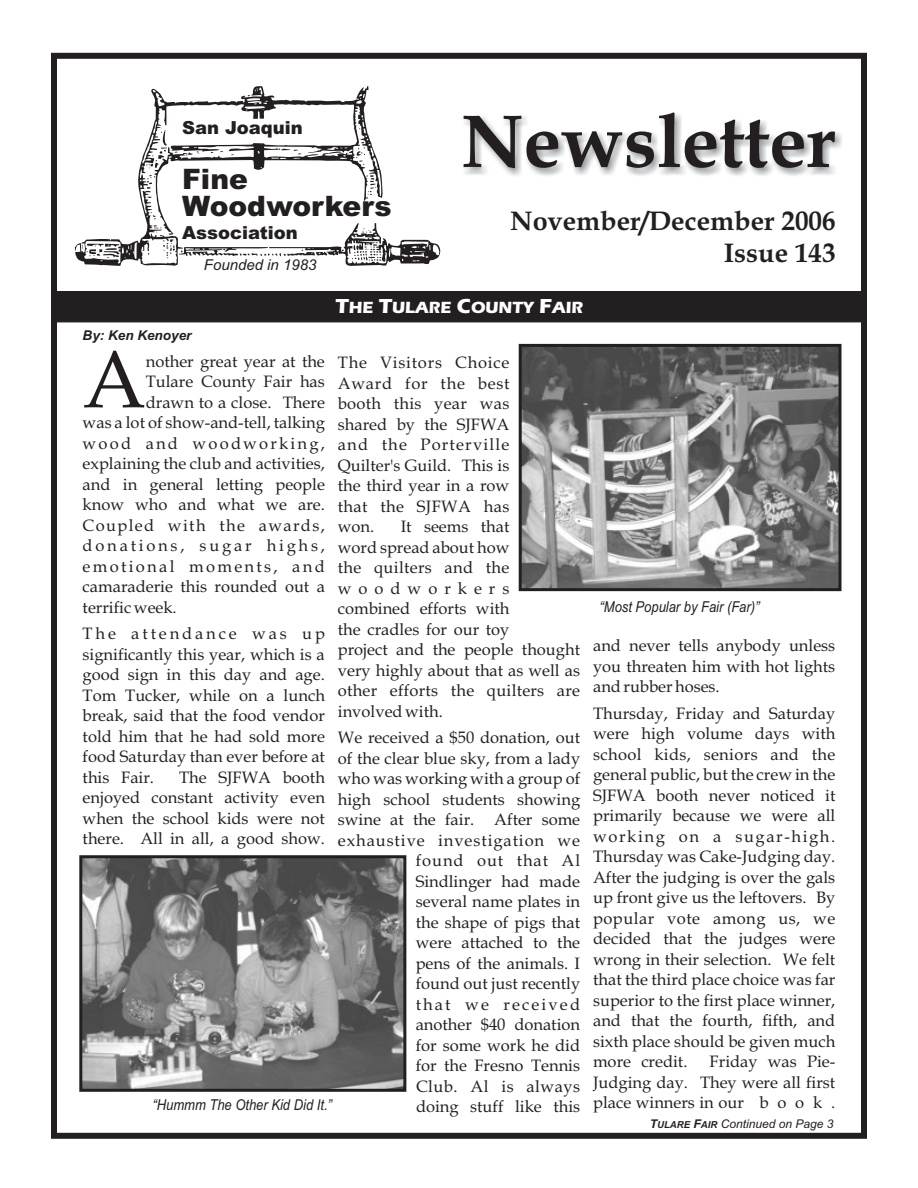
<style>
.page{position:relative;width:918px;height:1188px;background:#fff}
.page>*{position:absolute;margin:0;border:0;box-sizing:border-box;transform-origin:0 0}
.t1{font:81.15px "Book Antiqua";color:#231f20}
.t2{font:700 75px "Book Antiqua";color:#231f20}
.t3{font:900 28.2px/26.8px "Arial";color:#231f20}
.t4{font:700 27px/32.1px "Book Antiqua";color:#231f20;text-align:right}
.t5{font:900 18px "Arial";color:#231f20}
.t6{font:16.8px "Eras Bold ITC";color:#fff}
.t7{font:16.5px/20.5px "Book Antiqua";color:#231f20}
.t8{font:16.5px "Book Antiqua";letter-spacing:.055em;color:#231f20}
.t9{font:16.5px "Book Antiqua";letter-spacing:.1em;color:#231f20}
.t10{font:16.5px "Book Antiqua";letter-spacing:.03em;color:#231f20}
.t11{font:italic 15px "Arial";color:#231f20;scale:.86 1}
.t12{font:italic 15px "Arial";color:#231f20}
.t13{font:italic 700 13.5px "Arial";color:#231f20}
.t14{font:italic 12px "Arial";color:#231f20}
.s1{font-size:21px}
.s2{font-weight:700}
.s3{font-weight:700;font-size:9.6px}
</style>
<div class="page">
<img style="left:523px;top:348px;width:314px;height:239px">
<div style="left:519px;top:344px;width:322px;height:247px;border:3px solid #231f20"></div>
<div style="left:51px;top:53px;width:816px;height:1086px;border:6px solid #231f20"></div>
<svg style="left:75px;top:86px;width:308px;height:176px"></svg>
<svg style="left:82px;top:212px;width:358px;height:54px"></svg>
<svg style="left:140px;top:175px;width:15px;height:14px"></svg>
<svg style="left:142px;top:121px;width:57px;height:48px"></svg>
<svg style="left:153px;top:90px;width:12px;height:16px"></svg>
<svg style="left:245px;top:88px;width:137px;height:108px"></svg>
<img style="left:464px;top:114px;width:378px;height:62px">
<div style="left:56px;top:291px;width:808px;height:31px;background:#231f20"></div>
<img style="left:83px;top:859px;width:319px;height:229px">
<div style="left:79px;top:855px;width:327px;height:237px;border:3px solid #231f20"></div>
<p class="t5" style="left:182px;top:121px;width:122px">San Joaquin</p>
<h2 class="t2" style="left:461px;top:112px;width:376px">Newsletter</h2>
<h3 class="t3" style="left:182px;top:169px;width:211px">Fine<br>Woodworkers</h3>
<p class="t5" style="left:182px;top:226px;width:117px">Association</p>
<h3 class="t4" style="left:510px;top:207px;width:327px">November/December 2006<br>Issue 143</h3>
<p class="t12" style="left:204px;top:259px;width:114px">Founded in 1983</p>
<p class="t13" style="left:83px;top:330px;width:110px">By: Ken Kenoyer</p>
<p class="t6" style="left:336px;top:301px;width:249px"><span class="s1">T</span>HE <span class="s1">T</span>ULARE <span class="s1">C</span>OUNTY <span class="s1">F</span>AIR</p>
<h1 class="t1" style="left:83px;top:348px;width:65px">A</h1>
<p class="t7" style="left:146px;top:353px;width:365px">nother great year at the The Visitors Choice<br>Tulare County Fair has Award for the best</p>
<p class="t7" style="left:83px;top:394px;width:428px;text-align:justify;text-indent:63px">drawn to a close. There booth this year was was a lot of show-and-tell, talking shared by the SJFWA wood and woodworking, and the Porterville explaining the club and activities, Quilter's Guild. This is and in general letting people the third year in a row know who and what we are. that the SJFWA has Coupled with the awards, won.</p>
<p class="t7" style="left:83px;top:519px;width:428px;line-height:19px;text-align:right">It seems that<br>donations, sugar highs, word spread about how</p>
<p class="t7" style="left:83px;top:558px;width:428px;text-align:justify">emotional moments, and the quilters and the camaraderie this rounded out a w o o d w o r k e r s terrific week.</p>
<p class="t11" style="left:600px;top:601px;width:187px">“Most Popular by Fair (Far)”</p>
<p class="t7" style="left:83px;top:600px;width:428px;text-align:right">combined efforts with<br>The attendance was up the cradles for our toy</p>
<p class="t7" style="left:338px;top:639px;width:499px">project and the people thought and never tells anybody unless</p>
<p class="t7" style="left:83px;top:646px;width:244px">significantly this year, which is a</p>
<p class="t7" style="left:338px;top:660px;width:499px">very highly about that as well as you threaten him with hot lights</p>
<p class="t7" style="left:83px;top:666px;width:244px">good sign in this day and age.</p>
<p class="t7" style="left:338px;top:682px;width:383px">other efforts the quilters are and rubber hoses.</p>
<p class="t7" style="left:83px;top:687px;width:362px">Tom Tucker, while on a lunch<br>break, said that the food vendor involved with.</p>
<p class="t7" style="left:83px;top:704px;width:754px;line-height:23.1px;text-align:right">Thursday, Friday and Saturday<br>told him that he had sold more We received a $50 donation, out were high volume days with</p>
<p class="t7" style="left:83px;top:748px;width:754px">food Saturday than ever before at of the clear blue sky, from a lady school kids, seniors and the this Fair.</p>
<p class="t7" style="left:593px;top:766px;width:244px">general public, but the crew in the</p>
<p class="t7" style="left:83px;top:771px;width:754px;line-height:19px;text-indent:96px">The SJFWA booth who was working with a group of<br>enjoyed constant activity even high school students showing SJFWA booth never noticed it</p>
<p class="t7" style="left:83px;top:810px;width:244px">when the school kids were not</p>
<p class="t7" style="left:593px;top:807px;width:244px">primarily because we were all</p>
<p class="t7" style="left:338px;top:811px;width:244px">swine at the fair. After some</p>
<p class="t7" style="left:83px;top:830px;width:43px">there.</p>
<p class="t9" style="left:593px;top:830px;width:244px">working on a sugar-high.</p>
<p class="t8" style="left:140px;top:834px;width:441px">All in all, a good show. exhaustive investigation we</p>
<p class="t7" style="left:593px;top:848px;width:244px">Thursday was Cake-Judging day.</p>
<p class="t7" style="left:416px;top:855px;width:421px;line-height:16.4px">found out that Al<br>Sindlinger had made After the judging is over the gals</p>
<p class="t7" style="left:593px;top:889px;width:244px">up front give us the leftovers. By</p>
<p class="t7" style="left:416px;top:893px;width:166px">several name plates in</p>
<p class="t10" style="left:593px;top:912px;width:244px">popular vote among us, we</p>
<p class="t7" style="left:416px;top:916px;width:421px;line-height:16.4px">the shape of pigs that<br>were attached to the decided that the judges were</p>
<p class="t7" style="left:416px;top:951px;width:421px;text-align:right">pens of the animals. I wrong in their selection. We felt that the third place choice was far</p>
<p class="t7" style="left:416px;top:975px;width:166px">found out just recently</p>
<p class="t7" style="left:593px;top:992px;width:244px">superior to the first place winner,</p>
<p class="t7" style="left:416px;top:998px;width:421px;line-height:16.4px">that we received<br>another $40 donation and that the fourth, fifth, and</p>
<p class="t7" style="left:593px;top:1033px;width:244px">sixth place should be given much</p>
<p class="t7" style="left:416px;top:1037px;width:166px">for some work he did</p>
<p class="t11" style="left:153px;top:1099px;width:210px">“Hummm The Other Kid Did It.”</p>
<p class="t7" style="left:593px;top:1053px;width:96px">more credit.</p>
<p class="t7" style="left:710px;top:1053px;width:127px">Friday was Pie-</p>
<p class="t7" style="left:416px;top:1060px;width:421px;line-height:16.4px">for the Fresno Tennis<br>Club. Al is always Judging day. They were all first</p>
<p class="t7" style="left:416px;top:1094px;width:421px">doing stuff like this place winners in our b o o k .</p>
<p class="t14" style="left:650px;top:1119px;width:185px"><span class="s2">T</span><span class="s3">ULARE</span> <span class="s2">F</span><span class="s3">AIR</span> Continued on Page 3</p>
</div>
